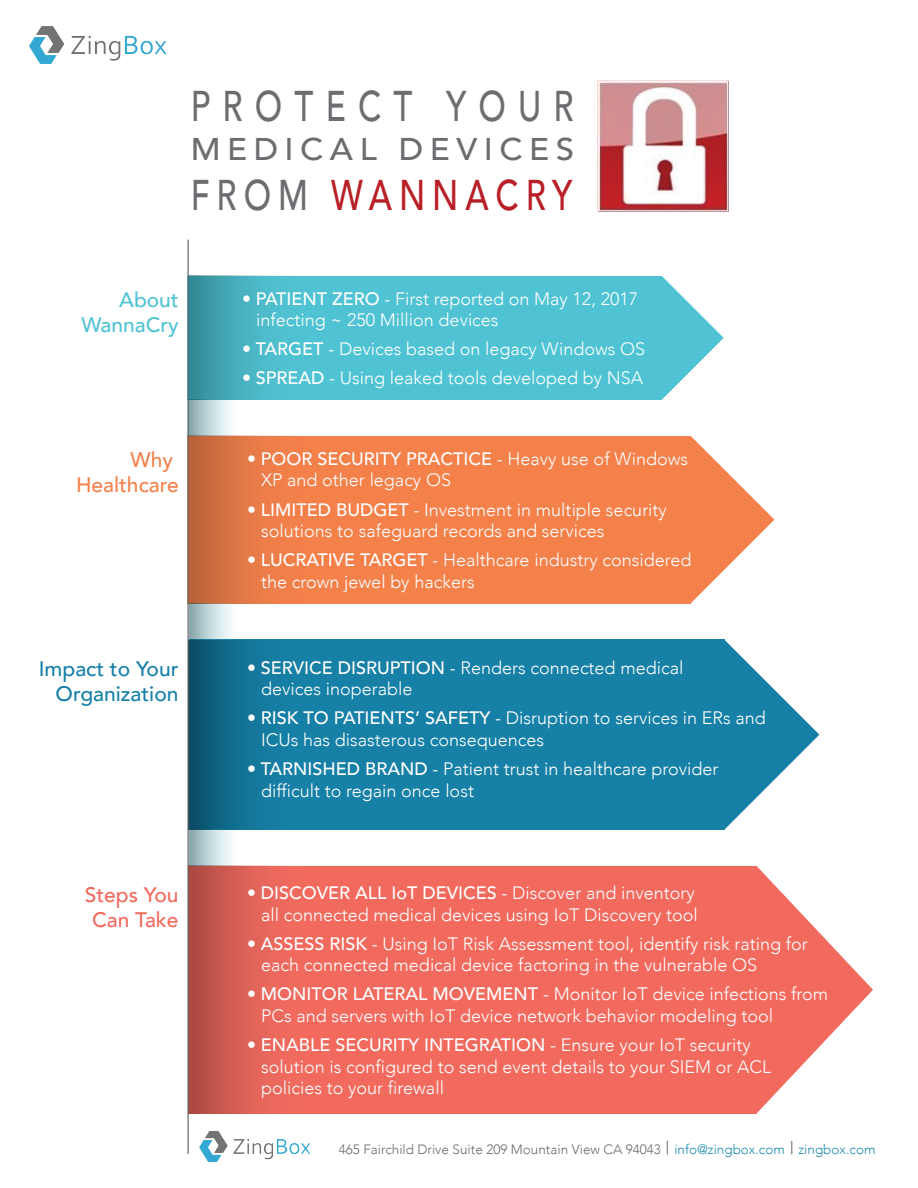
<style>
.page{position:relative;width:918px;height:1188px;background:#fff}
.page>*{position:absolute;margin:0;border:0;box-sizing:border-box;transform-origin:0 0}
.t1{font:500 42.9px "Avenir";letter-spacing:.21em;color:#b81f26;scale:.77 1}
.t2{font:500 42.9px "Avenir";letter-spacing:.37em;color:#6c6d70;scale:.77 1}
.t3{font:500 31.35px "Avenir";letter-spacing:.195em;color:#6c6d70;scale:1.05 1}
.t4{font:500 21px/25.2px "Avenir";color:#1680a7;text-align:right}
.t5{font:500 21px/25.2px "Avenir";color:#f26a5e;text-align:center}
.t6{font:500 21px/25.2px "Avenir";color:#4fc3d3;text-align:right}
.t7{font:500 21px/25.2px "Avenir";color:#f4804a;text-align:right}
.t8{font:300 18px/21.6px "Avenir";color:#fff}
.t9{font:300 13.5px "Avenir";color:#6c6d70}
.s1{color:#6c6d70}
.s2{font-weight:500}
.s3{color:#228eaf}
</style>
<div class="page">
<svg style="left:756px;top:866px;width:117px;height:248px"></svg>
<div style="left:188px;top:276px;width:474px;height:124px;background:#4fc3d3"></div>
<svg style="left:662px;top:276px;width:62px;height:124px"></svg>
<div style="left:188px;top:436px;width:503px;height:168px;background:#f4804a"></div>
<svg style="left:691px;top:436px;width:83px;height:167px"></svg>
<div style="left:189px;top:640px;width:535px;height:190px;background:#1680a7"></div>
<svg style="left:724px;top:640px;width:95px;height:190px"></svg>
<div style="left:188px;top:866px;width:568px;height:248px;background:#f26a5e"></div>
<hr style="left:187px;top:240px;width:2px;height:914px;background:#808285">
<div style="left:188px;top:276px;width:143px;height:124px;background:linear-gradient(to right,#3994a0,#56d0e1)"></div>
<div style="left:188px;top:436px;width:143px;height:167px;background:linear-gradient(to right,#c2683e,#ff874e)"></div>
<svg style="left:189px;top:640px;width:69px;height:190px"></svg>
<div style="left:189px;top:866px;width:143px;height:248px;background:linear-gradient(to right,#b85048,#ff7265)"></div>
<div style="left:189px;top:830px;width:58px;height:36px;background:linear-gradient(to right,#91b2b7,#fff)"></div>
<div style="left:189px;top:603px;width:58px;height:37px;background:linear-gradient(to right,#91b2b7,#fff)"></div>
<svg style="left:189px;top:400px;width:58px;height:36px"></svg>
<img style="left:598px;top:81px;width:131px;height:130px">
<img style="left:29px;top:26px;width:138px;height:38px">
<img style="left:188px;top:1122px;width:123px;height:40px">
<h1 class="t2" style="left:191px;top:69px;width:499px">PROTECT YOUR</h1>
<h2 class="t3" style="left:191px;top:122px;width:367px">MEDICAL DEVICES</h2>
<h1 class="t1" style="left:191px;top:158px;width:497px"><span class="s1">FROM</span> WANNACRY</h1>
<p class="t6" style="left:81px;top:286px;width:99px">About<br>WannaCry</p>
<p class="t8" style="left:256px;top:288px;width:383px;text-indent:-14px">• <span class="s2">PATIENT ZERO</span> - First reported on May 12, 2017 infecting ~ 250 Million devices</p>
<p class="t8" style="left:242px;top:338px;width:404px">• <span class="s2">TARGET</span> - Devices based on legacy Windows OS</p>
<p class="t8" style="left:242px;top:367px;width:403px">• <span class="s2">SPREAD</span> - Using leaked tools developed by NSA</p>
<p class="t7" style="left:76px;top:446px;width:104px">Why<br>Healthcare</p>
<p class="t8" style="left:261px;top:448px;width:428px;text-indent:-14px">• <span class="s2">POOR SECURITY PRACTICE</span> - Heavy use of Windows<br>XP and other legacy OS</p>
<p class="t8" style="left:261px;top:499px;width:407px;text-indent:-14px">• <span class="s2">LIMITED BUDGET</span> - Investment in multiple security solutions to safeguard records and services</p>
<p class="t8" style="left:261px;top:549px;width:432px;text-indent:-14px">• <span class="s2">LUCRATIVE TARGET</span> - Healthcare industry considered the crown jewel by hackers</p>
<p class="t4" style="left:39px;top:655px;width:141px">Impact to Your<br>Organization</p>
<p class="t8" style="left:261px;top:657px;width:424px;text-indent:-14px">• <span class="s2">SERVICE DISRUPTION</span> - Renders connected medical devices inoperable</p>
<p class="t8" style="left:261px;top:707px;width:506px;text-indent:-14px">• <span class="s2">RISK TO PATIENTS’ SAFETY</span> - Disruption to services in ERs and<br>ICUs has disasterous consequences</p>
<p class="t8" style="left:261px;top:758px;width:459px;text-indent:-14px">• <span class="s2">TARNISHED BRAND</span> - Patient trust in healthcare provider difficult to regain once lost</p>
<p class="t5" style="left:85px;top:881px;width:95px">Steps You<br>Can Take</p>
<p class="t8" style="left:247px;top:882px;width:452px;text-align:right">• <span class="s2">DISCOVER ALL IoT DEVICES</span> - Discover and inventory all connected medical devices using IoT Discovery tool</p>
<p class="t8" style="left:261px;top:933px;width:548px;text-indent:-14px">• <span class="s2">ASSESS RISK</span> - Using IoT Risk Assessment tool, identify risk rating for each connected medical device factoring in the vulnerable OS</p>
<p class="t8" style="left:261px;top:983px;width:569px;text-indent:-14px">• <span class="s2">MONITOR LATERAL MOVEMENT</span> - Monitor IoT device infections from<br>PCs and servers with IoT device network behavior modeling tool</p>
<p class="t8" style="left:261px;top:1034px;width:512px;text-indent:-14px">• <span class="s2">ENABLE SECURITY INTEGRATION</span> - Ensure your IoT security solution is configured to send event details to your SIEM or ACL policies to your firewall</p>
<p class="t9" style="left:339px;top:1141px;width:538px">465 Fairchild Drive Suite 209 Mountain View CA 94043<sup>︱</sup><span class="s3">info@zingbox.com</span><sup>︱</sup><span class="s3">zingbox.com</span></p>
</div>
